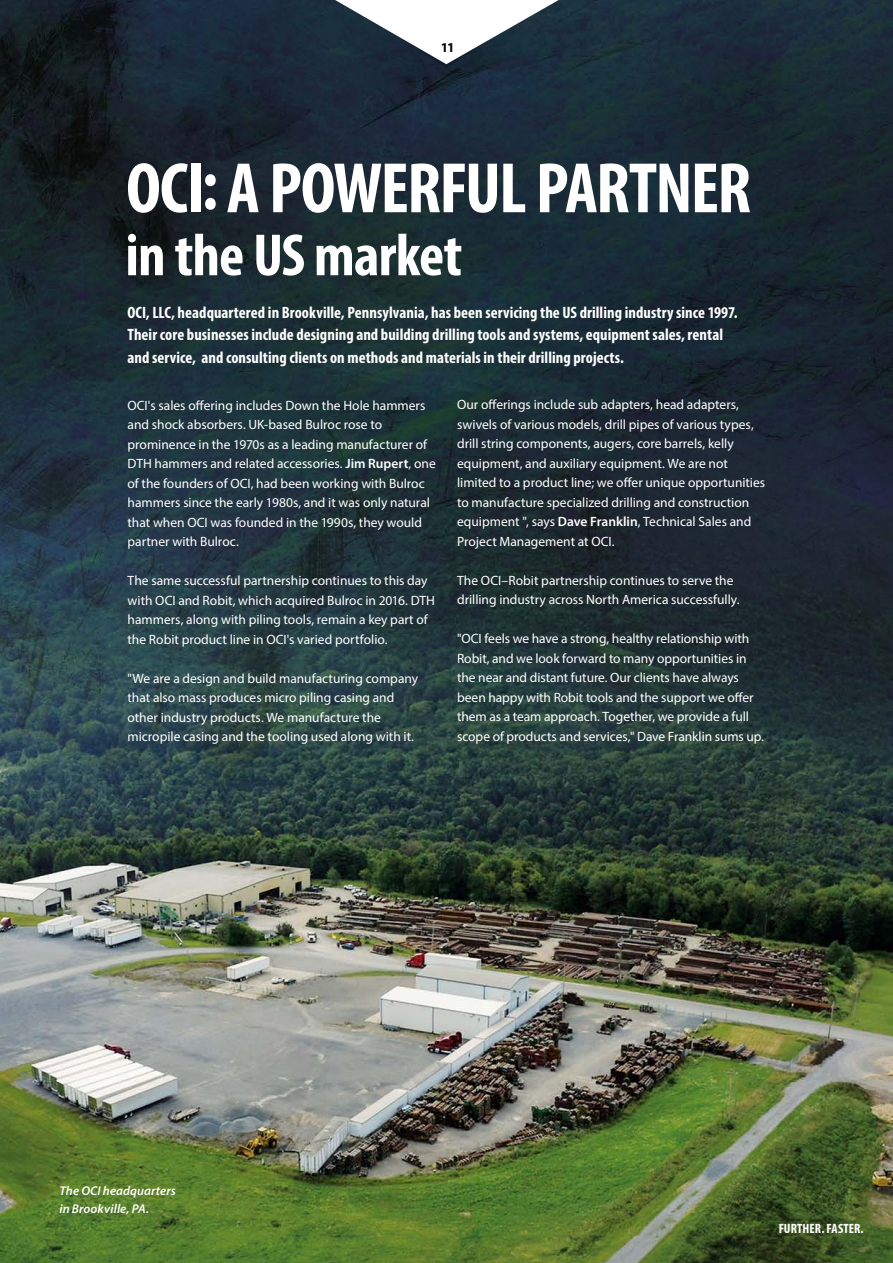
<style>
.page{position:relative;width:893px;height:1263px;background:#fff}
.page>*{position:absolute;margin:0;border:0;box-sizing:border-box;transform-origin:0 0}
.t1{font:700 condensed 72px "Myriad Pro";letter-spacing:-.025em;color:#fff}
.t2{font:700 condensed 60px "Myriad Pro";letter-spacing:-.01em;color:#fff}
.t3{font:700 condensed 16.5px/22.5px "Myriad Pro";letter-spacing:.005em;color:#fff}
.t4{font:13.5px/19.5px "Myriad Pro";letter-spacing:-.005em;color:#fff}
.t5{font:700 condensed 13.5px "Myriad Pro";color:#fff}
.t6{font:700 13.5px "Myriad Pro";color:#000}
.t7{font:italic 600 12.75px/18px "Myriad Pro";letter-spacing:.005em;color:#fff}
.s1{font-weight:600}
</style>
<div class="page">
<img style="left:0;top:0;width:893px;height:1263px">
<svg style="left:313px;top:0;width:268px;height:68px"></svg>
<p class="t6" style="left:441px;top:39px;width:15px">11</p>
<h1 class="t1" style="left:126px;top:143px;width:626px">OCI: A POWERFUL PARTNER</h1>
<h2 class="t2" style="left:125px;top:218px;width:338px">in the US market</h2>
<p class="t3" style="left:128px;top:301px;width:611px">OCI, LLC, headquartered in Brookville, Pennsylvania, has been servicing the US drilling industry since 1997.<br>Their core businesses include designing and building drilling tools and systems, equipment sales, rental and service, and consulting clients on methods and materials in their drilling projects.</p>
<p class="t4" style="left:128px;top:395px;width:310px">OCI's sales offering includes Down the Hole hammers and shock absorbers. UK-based Bulroc rose to prominence in the 1970s as a leading manufacturer of DTH hammers and related accessories. <span class="s1">Jim Rupert</span>, one of the founders of OCI, had been working with Bulroc hammers since the early 1980s, and it was only natural that when OCI was founded in the 1990s, they would partner with Bulroc.</p>
<p class="t4" style="left:128px;top:570px;width:309px">The same successful partnership continues to this day with OCI and Robit, which acquired Bulroc in 2016. DTH hammers, along with piling tools, remain a key part of the Robit product line in OCI's varied portfolio.</p>
<p class="t4" style="left:128px;top:668px;width:292px">"We are a design and build manufacturing company that also mass produces micro piling casing and other industry products. We manufacture the micropile casing and the tooling used along with it.</p>
<p class="t4" style="left:457px;top:395px;width:310px">Our offerings include sub adapters, head adapters, swivels of various models, drill pipes of various types, drill string components, augers, core barrels, kelly equipment, and auxiliary equipment. We are not limited to a product line; we offer unique opportunities to manufacture specialized drilling and construction equipment ", says <span class="s1">Dave Franklin</span>, Technical Sales and Project Management at OCI.</p>
<p class="t4" style="left:457px;top:570px;width:284px">The OCI–Robit partnership continues to serve the drilling industry across North America successfully.</p>
<p class="t4" style="left:457px;top:629px;width:308px">"OCI feels we have a strong, healthy relationship with Robit, and we look forward to many opportunities in the near and distant future. Our clients have always been happy with Robit tools and the support we offer them as a team approach. Together, we provide a full scope of products and services," Dave Franklin sums up.</p>
<p class="t7" style="left:60px;top:1181px;width:118px">The OCI headquarters in Brookville, PA.</p>
<p class="t5" style="left:779px;top:1220px;width:86px">FURTHER. FASTER.</p>
</div>
